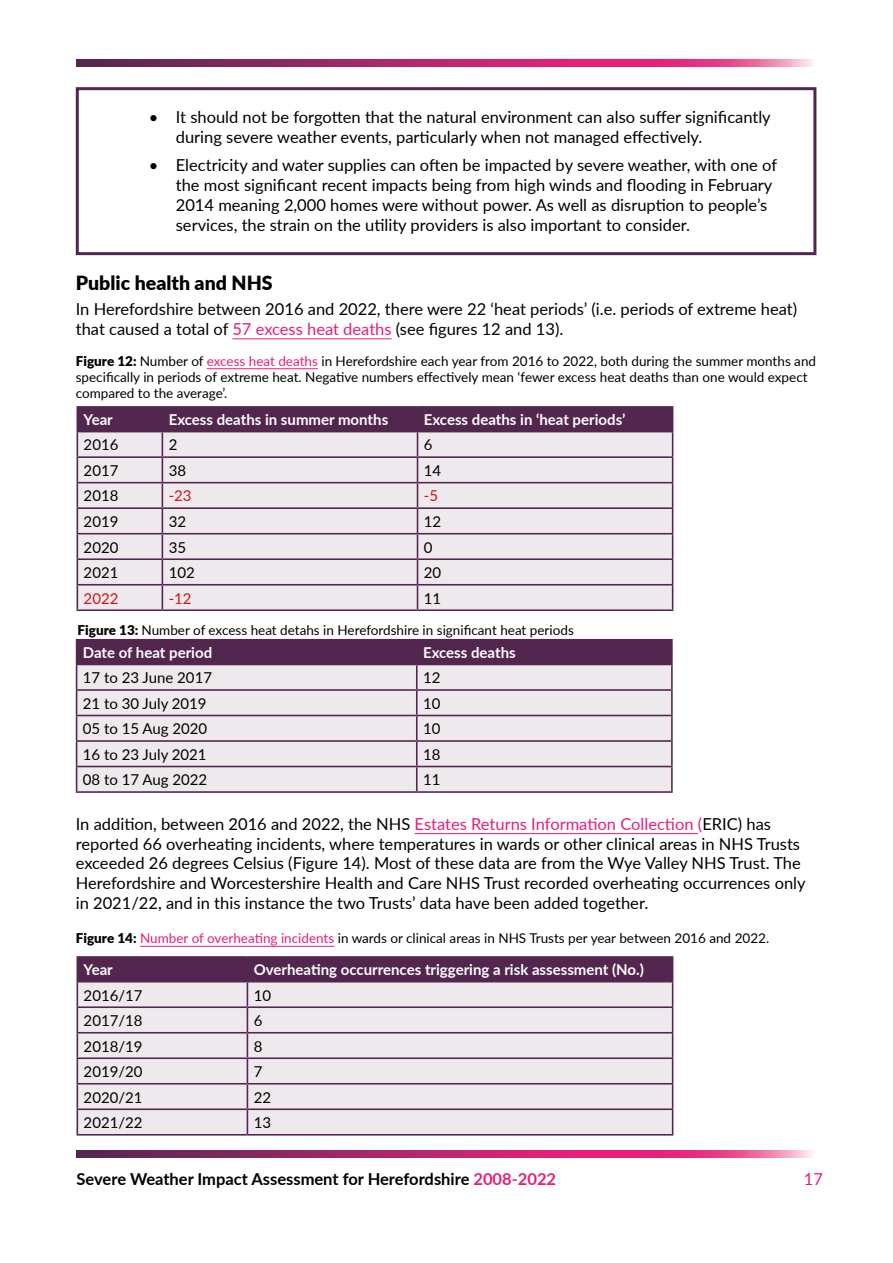
<style>
.page{position:relative;width:893px;height:1263px;background:#fff}
.page>*{position:absolute;margin:0;border:0;box-sizing:border-box;transform-origin:0 0}
.t1{font:900 19.5px "Lato";color:#000}
.t2{font:16.5px/19.8px "Lato";color:#000}
.t3{font:700 16.5px "Lato";color:#000}
.t4{font:16.5px "Lato";color:#e71d7a}
.t5{font:15px "Lato";color:#000}
.t6{font:700 15px "Lato";color:#fff}
.t7{font:15px "Lato";color:#cd1719}
.t8{font:13.5px/16.2px "Lato";color:#000}
.s1{color:#e71d7a}
.s2{font-weight:900}
</style>
<div class="page">
<svg style="left:77px;top:1150px;width:735px;height:7px;background:#b53172"></svg>
<svg style="left:77px;top:60px;width:735px;height:6px;background:#b53172"></svg>
<div style="left:76px;top:87px;width:740px;height:168px;border:3px solid #52264e"></div>
<hr style="left:232px;top:338px;width:160px;height:1px;background:#e71d7a">
<hr style="left:207px;top:368px;width:111px;height:1px;background:#e71d7a">
<hr style="left:77px;top:406px;width:85px;height:2px;background:#52264e">
<hr style="left:162px;top:406px;width:255px;height:2px;background:#52264e">
<hr style="left:417px;top:406px;width:256px;height:2px;background:#52264e">
<svg style="left:77px;top:407px;width:596px;height:202px;background:#d1c5d0"></svg>
<hr style="left:77px;top:609px;width:85px;height:2px;background:#52264e">
<hr style="left:162px;top:609px;width:255px;height:2px;background:#52264e">
<hr style="left:417px;top:609px;width:256px;height:2px;background:#52264e">
<hr style="left:76px;top:639px;width:341px;height:1px;background:#52264e">
<hr style="left:417px;top:639px;width:256px;height:1px;background:#52264e">
<hr style="left:671px;top:640px;width:2px;height:24px;background:#52264e">
<hr style="left:417px;top:664px;width:256px;height:1px;background:#52264e">
<hr style="left:671px;top:665px;width:2px;height:24px;background:#52264e">
<hr style="left:417px;top:689px;width:256px;height:2px;background:#52264e">
<hr style="left:671px;top:691px;width:2px;height:24px;background:#52264e">
<hr style="left:417px;top:715px;width:256px;height:1px;background:#52264e">
<hr style="left:671px;top:716px;width:2px;height:24px;background:#52264e">
<hr style="left:417px;top:740px;width:256px;height:2px;background:#52264e">
<hr style="left:671px;top:742px;width:2px;height:24px;background:#52264e">
<svg style="left:76px;top:640px;width:596px;height:151px;background:#ccbfcb"></svg>
<hr style="left:417px;top:766px;width:256px;height:1px;background:#52264e">
<hr style="left:416px;top:767px;width:2px;height:24px;background:#52264e">
<hr style="left:671px;top:767px;width:2px;height:24px;background:#52264e">
<hr style="left:76px;top:791px;width:341px;height:2px;background:#52264e">
<hr style="left:417px;top:791px;width:256px;height:2px;background:#52264e">
<hr style="left:415px;top:833px;width:283px;height:1px;background:#e71d7a">
<hr style="left:140px;top:946px;width:194px;height:1px;background:#e71d7a">
<hr style="left:77px;top:956px;width:170px;height:2px;background:#52264e">
<hr style="left:247px;top:956px;width:426px;height:2px;background:#52264e">
<svg style="left:77px;top:957px;width:596px;height:177px;background:#cfc2cd"></svg>
<hr style="left:77px;top:1134px;width:170px;height:1px;background:#52264e">
<hr style="left:247px;top:1134px;width:426px;height:1px;background:#52264e">
<p class="t2" style="left:176px;top:106px;width:596px;text-indent:-27px">• It should not be forgotten that the natural environment can also suffer significantly during severe weather events, particularly when not managed effectively.</p>
<p class="t2" style="left:176px;top:155px;width:603px;text-indent:-27px">• Electricity and water supplies can often be impacted by severe weather, with one of the most significant recent impacts being from high winds and flooding in February 2014 meaning 2,000 homes were without power. As well as disruption to people’s services, the strain on the utility providers is also important to consider.</p>
<p class="t1" style="left:76px;top:268px;width:198px">Public health and NHS</p>
<p class="t2" style="left:76px;top:299px;width:723px">In Herefordshire between 2016 and 2022, there were 22 ‘heat periods’ (i.e. periods of extreme heat) that caused a total of <span class="s1">57 excess heat deaths</span> (see figures 12 and 13).</p>
<p class="t8" style="left:76px;top:352px;width:742px"><span class="s2">Figure 12:</span> Number of <span class="s1">excess heat deaths</span> in Herefordshire each year from 2016 to 2022, both during the summer months and specifically in periods of extreme heat. Negative numbers effectively mean ‘fewer excess heat deaths than one would expect compared to the average’.</p>
<p class="t6" style="left:84px;top:409px;width:31px">Year</p>
<p class="t6" style="left:169px;top:409px;width:221px">Excess deaths in summer months</p>
<p class="t6" style="left:424px;top:409px;width:203px">Excess deaths in ‘heat periods’</p>
<p class="t5" style="left:84px;top:434px;width:36px">2016</p>
<p class="t5" style="left:169px;top:434px;width:10px">2</p>
<p class="t5" style="left:424px;top:434px;width:10px">6</p>
<p class="t5" style="left:84px;top:460px;width:36px">2017</p>
<p class="t5" style="left:169px;top:460px;width:19px">38</p>
<p class="t5" style="left:424px;top:460px;width:19px">14</p>
<p class="t5" style="left:84px;top:485px;width:36px">2018</p>
<p class="t7" style="left:169px;top:485px;width:24px">-23</p>
<p class="t7" style="left:424px;top:485px;width:16px">-5</p>
<p class="t5" style="left:84px;top:511px;width:36px">2019</p>
<p class="t5" style="left:169px;top:511px;width:19px">32</p>
<p class="t5" style="left:424px;top:511px;width:19px">12</p>
<p class="t5" style="left:84px;top:536px;width:36px">2020</p>
<p class="t5" style="left:169px;top:536px;width:19px">35</p>
<p class="t5" style="left:424px;top:536px;width:10px">0</p>
<p class="t5" style="left:84px;top:562px;width:36px">2021</p>
<p class="t5" style="left:169px;top:562px;width:28px">102</p>
<p class="t5" style="left:424px;top:562px;width:19px">20</p>
<p class="t7" style="left:84px;top:587px;width:36px">2022</p>
<p class="t7" style="left:169px;top:587px;width:24px">-12</p>
<p class="t5" style="left:424px;top:587px;width:19px">11</p>
<p class="t8" style="left:78px;top:621px;width:498px"><span class="s2">Figure 13:</span> Number of excess heat detahs in Herefordshire in significant heat periods</p>
<p class="t6" style="left:83px;top:642px;width:131px">Date of heat period</p>
<p class="t6" style="left:423px;top:642px;width:94px">Excess deaths</p>
<p class="t5" style="left:83px;top:667px;width:131px">17 to 23 June 2017</p>
<p class="t5" style="left:423px;top:667px;width:19px">12</p>
<p class="t5" style="left:83px;top:693px;width:125px">21 to 30 July 2019</p>
<p class="t5" style="left:423px;top:693px;width:19px">10</p>
<p class="t5" style="left:83px;top:718px;width:126px">05 to 15 Aug 2020</p>
<p class="t5" style="left:423px;top:718px;width:19px">10</p>
<p class="t5" style="left:83px;top:744px;width:125px">16 to 23 July 2021</p>
<p class="t5" style="left:423px;top:744px;width:19px">18</p>
<p class="t5" style="left:83px;top:769px;width:126px">08 to 17 Aug 2022</p>
<p class="t5" style="left:423px;top:769px;width:19px">11</p>
<p class="t2" style="left:76px;top:813px;width:731px">In addition, between 2016 and 2022, the NHS <span class="s1">Estates Returns Information Collection (</span>ERIC) has reported 66 overheating incidents, where temperatures in wards or other clinical areas in NHS Trusts exceeded 26 degrees Celsius (Figure 14). Most of these data are from the Wye Valley NHS Trust. The Herefordshire and Worcestershire Health and Care NHS Trust recorded overheating occurrences only in 2021/22, and in this instance the two Trusts’ data have been added together.</p>
<p class="t8" style="left:76px;top:929px;width:695px"><span class="s2">Figure 14:</span> <span class="s1">Number of overheating incidents</span> in wards or clinical areas in NHS Trusts per year between 2016 and 2022.</p>
<p class="t6" style="left:84px;top:959px;width:31px">Year</p>
<p class="t6" style="left:254px;top:959px;width:392px">Overheating occurrences triggering a risk assessment (No.)</p>
<p class="t5" style="left:84px;top:984px;width:60px">2016/17</p>
<p class="t5" style="left:254px;top:984px;width:19px">10</p>
<p class="t5" style="left:84px;top:1010px;width:60px">2017/18</p>
<p class="t5" style="left:254px;top:1010px;width:10px">6</p>
<p class="t5" style="left:84px;top:1035px;width:60px">2018/19</p>
<p class="t5" style="left:254px;top:1035px;width:10px">8</p>
<p class="t5" style="left:84px;top:1061px;width:60px">2019/20</p>
<p class="t5" style="left:254px;top:1061px;width:10px">7</p>
<p class="t5" style="left:84px;top:1086px;width:60px">2020/21</p>
<p class="t5" style="left:254px;top:1086px;width:19px">22</p>
<p class="t5" style="left:84px;top:1112px;width:60px">2021/22</p>
<p class="t5" style="left:254px;top:1112px;width:19px">13</p>
<p class="t3" style="left:77px;top:1167px;width:481px">Severe Weather Impact Assessment for Herefordshire <span class="s1">2008-2022</span></p>
<p class="t4" style="left:804px;top:1167px;width:21px">17</p>
</div>
